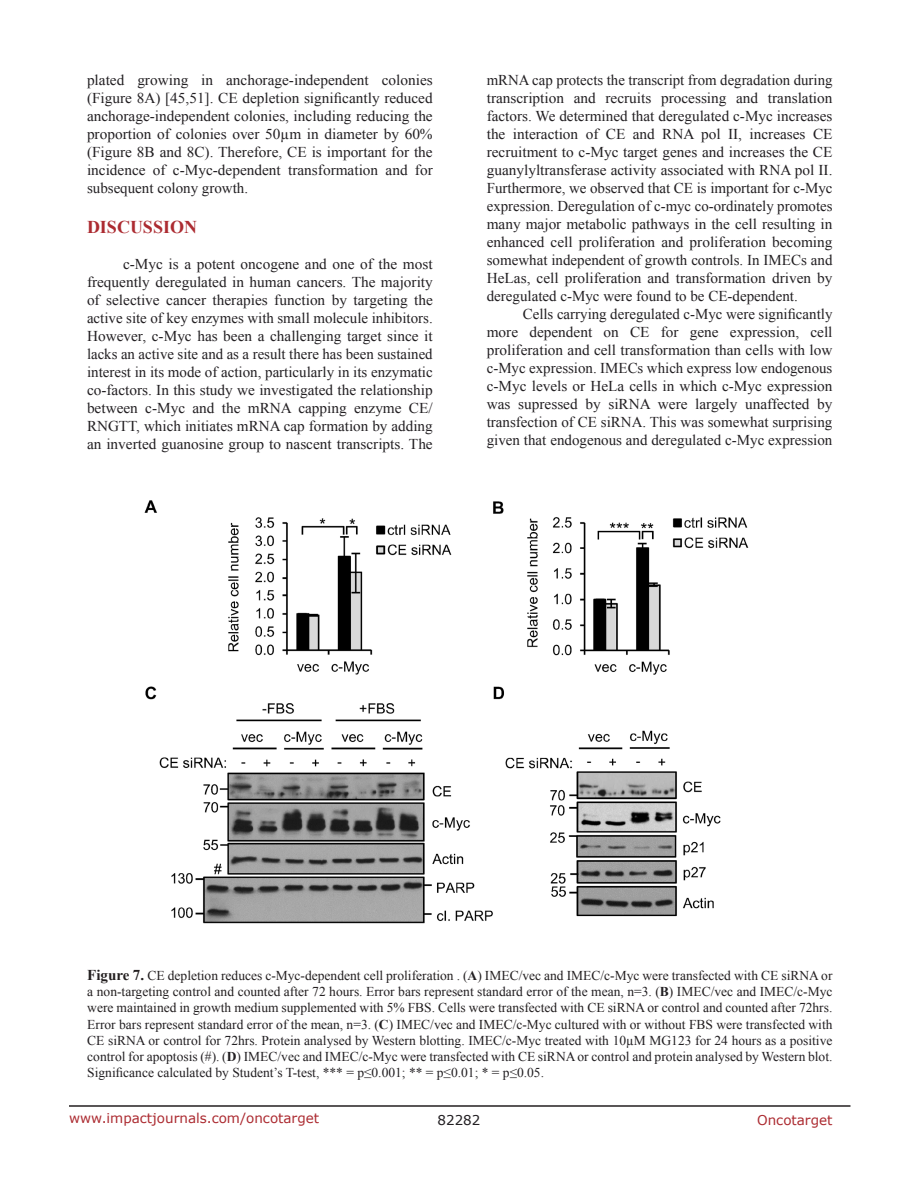
<style>
.page{position:relative;width:918px;height:1188px;background:#fff}
.page>*{position:absolute;margin:0;border:0;box-sizing:border-box;transform-origin:0 0}
.Heading{font:700 18px "Times New Roman";color:#ac2b31}
.BodyText{font:15px/18px "Times New Roman";color:#221f22;text-align:justify}
.FigureText{font:13.5px/16.2px "Times New Roman";color:#221f22;text-align:justify}
.t1{font:13.5px "Verdana";color:#ac2b31}
.t2{font:13.5px "Verdana";color:#221f22}
.s1{font-weight:700;font-size:15px;color:#231f20}
.s2{color:#231f20}
.s3{font-weight:700}
</style>
<div class="page">
<hr style="left:69px;top:1105px;width:781px;height:2px;background:#231f20">
<img style="left:144px;top:500px;width:605px;height:424px">
<p class="BodyText" style="left:87px;top:71px;width:347px">plated growing in anchorage-independent colonies (Figure 8A) [45,51]. CE depletion significantly reduced anchorage-independent colonies, including reducing the proportion of colonies over 50µm in diameter by 60% (Figure 8B and 8C). Therefore, CE is important for the incidence of c-Myc-dependent transformation and for subsequent colony growth.</p>
<p class="Heading" style="left:87px;top:215px;width:112px">DISCUSSION</p>
<p class="BodyText" style="left:87px;top:255px;width:347px;text-indent:36px">c-Myc is a potent oncogene and one of the most frequently deregulated in human cancers. The majority of selective cancer therapies function by targeting the active site of key enzymes with small molecule inhibitors.<br>However, c-Myc has been a challenging target since it lacks an active site and as a result there has been sustained interest in its mode of action, particularly in its enzymatic co-factors. In this study we investigated the relationship between c-Myc and the mRNA capping enzyme CE/ RNGTT, which initiates mRNA cap formation by adding an inverted guanosine group to nascent transcripts. The</p>
<p class="BodyText" style="left:487px;top:71px;width:347px">mRNA cap protects the transcript from degradation during transcription and recruits processing and translation factors. We determined that deregulated c-Myc increases the interaction of CE and RNA pol II, increases CE recruitment to c-Myc target genes and increases the CE guanylyltransferase activity associated with RNA pol II.<br>Furthermore, we observed that CE is important for c-Myc expression. Deregulation of c-myc co-ordinately promotes many major metabolic pathways in the cell resulting in enhanced cell proliferation and proliferation becoming somewhat independent of growth controls. In IMECs and HeLas, cell proliferation and transformation driven by deregulated c-Myc were found to be CE-dependent.</p>
<p class="BodyText" style="left:487px;top:305px;width:347px;text-indent:36px">Cells carrying deregulated c-Myc were significantly more dependent on CE for gene expression, cell proliferation and cell transformation than cells with low c-Myc expression. IMECs which express low endogenous c-Myc levels or HeLa cells in which c-Myc expression was supressed by siRNA were largely unaffected by transfection of CE siRNA. This was somewhat surprising given that endogenous and deregulated c-Myc expression</p>
<p class="FigureText" style="left:87px;top:967px;width:747px"><span class="s1">Figure 7.</span> <span class="s2">CE depletion reduces c-Myc-dependent cell proliferation . (</span><span class="s3">A</span><span class="s2">) IMEC/vec and IMEC/c-Myc were transfected with CE siRNA or a non-targeting control and counted after 72 hours.</span> Error bars represent standard error of the mean, n=3<span class="s2">. (</span><span class="s3">B</span><span class="s2">) IMEC/vec and IMEC/c-Myc were maintained in growth medium supplemented with 5% FBS. Cells were transfected with CE siRNA or control and counted after 72hrs.<br></span>Error bars represent standard error of the mean, n=3<span class="s2">. (</span><span class="s3">C</span><span class="s2">) IMEC/vec and IMEC/c-Myc cultured with or without FBS were</span> transfected with CE siRNA or control for 72hrs. Protein analysed by Western blotting. IMEC/c-Myc treated with 10µM MG123 for 24 hours as a positive control for apoptosis (#). (<span class="s3">D</span>) IMEC/vec and IMEC/c-Myc were transfected with CE siRNA or control and protein analysed by Western blot.<br>Significance calculated by Student’s T-test, *** = p≤0.001; ** = p≤0.01; * = p≤0.05.</p>
<p class="t1" style="left:69px;top:1109px;width:252px">www.impactjournals.com/oncotarget</p>
<p class="t2" style="left:438px;top:1111px;width:44px">82282</p>
<p class="t1" style="left:757px;top:1111px;width:77px">Oncotarget</p>
</div>
